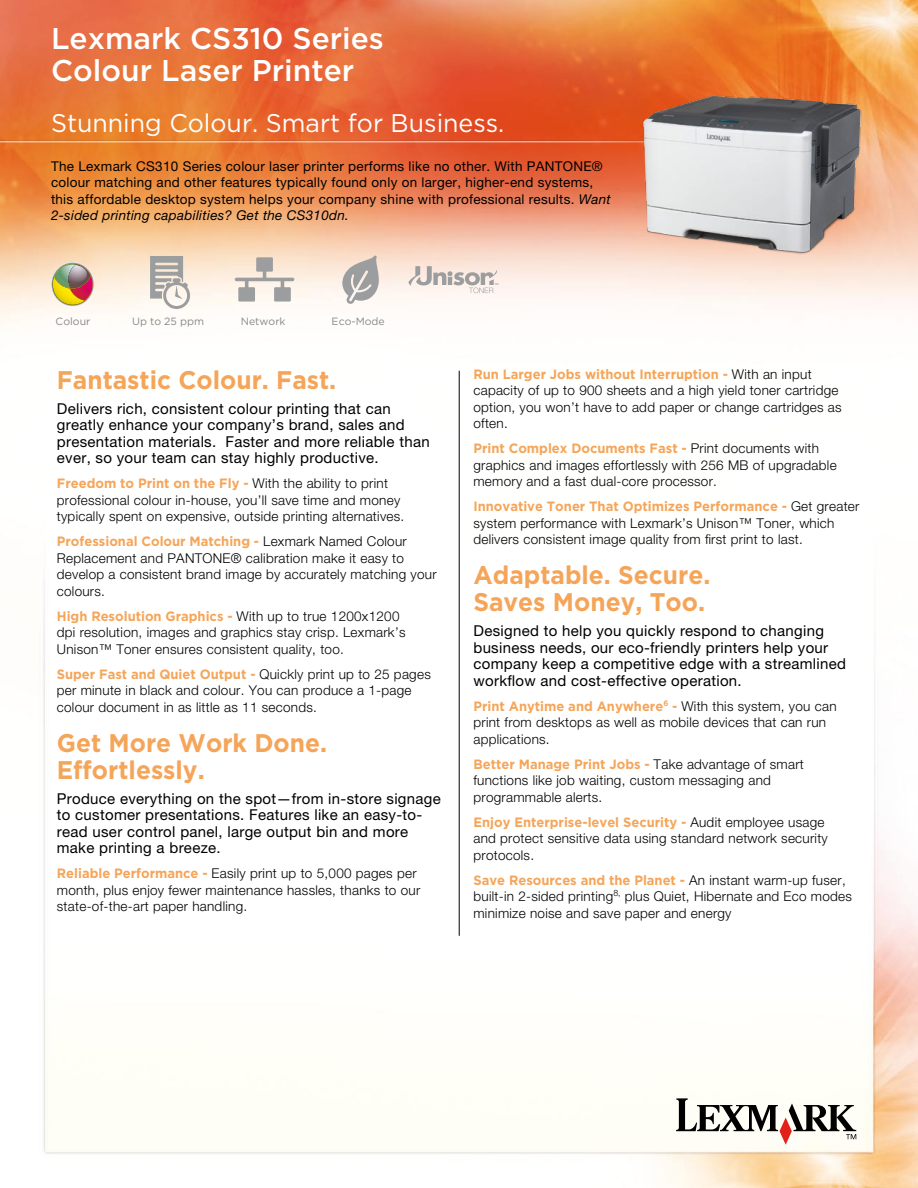
<style>
.page{position:relative;width:918px;height:1188px;background:#fff}
.page>*{position:absolute;margin:0;border:0;box-sizing:border-box;transform-origin:0 0}
.t1{font:500 30px/31.5px "Gotham";color:#fff}
.t2{font:700 25.5px/27px "Gotham";color:#f5a559;scale:.96 1}
.t3{font:25.5px "Gotham";color:#fff}
.t4{font:15px/16.5px "Helvetica Neue LT Pro";letter-spacing:.02em;color:#000}
.t5{font:13.8px "Helvetica Neue LT Std";color:#9c9d9f}
.t6{font:300 13.5px/16.5px "Helvetica Neue LT Pro";letter-spacing:.02em;color:#000}
.t7{font:700 13.5px "Gotham";color:#f5a559;scale:.96 1}
.t8{font:13.5px/16.5px "Helvetica Neue LT Pro";letter-spacing:.02em;color:#000}
.t9{font:12.45px "Helvetica Neue LT Std";color:#9c9d9f}
.t10{font:12px "Helvetica Neue LT Std";color:#9c9d9f}
.t11{font:10.5px "Gotham";color:#878889}
.s1{font-style:italic}
.s2{font-family:"Helvetica Neue LT Pro";font-weight:300;color:#000}
.s3{font-family:"Gotham";font-weight:700;color:#f5a559}
</style>
<div class="page">
<img style="left:0;top:0;width:918px;height:1188px">
<img style="left:0;top:130px;width:918px;height:23px">
<svg style="left:408px;top:266px;width:90px;height:27px;background:#dfd5d0"></svg>
<svg style="left:342px;top:256px;width:37px;height:48px;background:#c2bdba"></svg>
<svg style="left:150px;top:256px;width:40px;height:53px;background:#c9c5bf"></svg>
<svg style="left:235px;top:257px;width:59px;height:45px;background:#d8cfc7"></svg>
<svg style="left:676px;top:1098px;width:180px;height:47px"></svg>
<img style="left:637px;top:88px;width:230px;height:169px">
<hr style="left:459px;top:371px;width:1px;height:565px;background:#000">
<svg style="left:51px;top:262px;width:43px;height:44px"></svg>
<svg style="left:53px;top:264px;width:40px;height:41px;background:#bc9a68"></svg>
<h1 class="t1" style="left:51px;top:22px;width:334px">Lexmark CS310 Series<br>Colour Laser Printer</h1>
<h2 class="t3" style="left:51px;top:109px;width:455px">Stunning Colour. Smart for Business.</h2>
<p class="t8" style="left:51px;top:157px;width:561px">The Lexmark CS310 Series colour laser printer performs like no other. With PANTONE® colour matching and other features typically found only on larger, higher-end systems, this affordable desktop system helps your company shine with professional results. <span class="s1">Want 2-sided printing capabilities? Get the CS310dn.</span></p>
<p class="t10" style="left:137px;top:308px;width:72px">Up to 35ppm</p>
<p class="t10" style="left:242px;top:308px;width:46px">Network</p>
<p class="t10" style="left:323px;top:308px;width:57px">Eco-mode</p>
<p class="t9" style="left:53px;top:309px;width:52px">2.4" LCD</p>
<p class="t9" style="left:138px;top:309px;width:75px">Up to 35ppm</p>
<p class="t9" style="left:248px;top:309px;width:48px">Network</p>
<p class="t9" style="left:332px;top:309px;width:60px">Eco-mode</p>
<p class="t11" style="left:56px;top:315px;width:36px">Colour</p>
<p class="t11" style="left:332px;top:315px;width:55px">Eco-Mode</p>
<p class="t11" style="left:241px;top:315px;width:46px">Network</p>
<p class="t11" style="left:132px;top:315px;width:74px">Up to 25 ppm</p>
<p class="t5" style="left:125px;top:315px;width:83px">Up to 35ppm</p>
<p class="t5" style="left:247px;top:315px;width:53px">Network</p>
<p class="t5" style="left:340px;top:315px;width:66px">Eco-mode</p>
<h2 class="t2" style="left:57px;top:366px;width:293px">Fantastic Colour. Fast.</h2>
<p class="t4" style="left:57px;top:400px;width:374px">Delivers rich, consistent colour printing that can greatly enhance your company’s brand, sales and presentation materials. Faster and more reliable than ever, so your team can stay highly productive.</p>
<p class="t7" style="left:57px;top:476px;width:346px">Freedom to Print on the Fly - <span class="s2">With the ability to print</span></p>
<p class="t6" style="left:57px;top:492px;width:349px">professional colour in-house, you’ll save time and money typically spent on expensive, outside printing alternatives.</p>
<p class="t7" style="left:57px;top:534px;width:366px">Professional Colour Matching - <span class="s2">Lexmark Named Colour</span></p>
<p class="t6" style="left:57px;top:550px;width:381px">Replacement and PANTONE® calibration make it easy to develop a consistent brand image by accurately matching your colours.</p>
<p class="t7" style="left:57px;top:608px;width:359px">High Resolution Graphics - <span class="s2">With up to true 1200x1200</span></p>
<p class="t6" style="left:57px;top:624px;width:350px">dpi resolution, images and graphics stay crisp. Lexmark’s<br>Unison™ Toner ensures consistent quality, too.</p>
<p class="t7" style="left:57px;top:666px;width:391px">Super Fast and Quiet Output - <span class="s2">Quickly print up to 25 pages</span></p>
<p class="t6" style="left:57px;top:682px;width:356px">per minute in black and colour. You can produce a 1-page colour document in as little as 11 seconds.</p>
<h2 class="t2" style="left:57px;top:728px;width:283px">Get More Work Done.<br>Effortlessly.</h2>
<p class="t4" style="left:57px;top:790px;width:385px">Produce everything on the spot—from in-store signage to customer presentations. Features like an easy-to&shy;read user control panel, large output bin and more make printing a breeze.</p>
<p class="t6" style="left:57px;top:865px;width:365px"><span class="s3">Reliable Performance -</span> Easily print up to 5,000 pages per month, plus enjoy fewer maintenance hassles, thanks to our state-of-the-art paper handling.</p>
<p class="t7" style="left:473px;top:366px;width:354px">Run Larger Jobs without Interruption - <span class="s2">With an input</span></p>
<p class="t6" style="left:473px;top:382px;width:370px">capacity of up to 900 sheets and a high yield toner cartridge option, you won’t have to add paper or change cartridges as often.</p>
<p class="t7" style="left:473px;top:441px;width:362px">Print Complex Documents Fast - <span class="s2">Print documents with</span></p>
<p class="t6" style="left:473px;top:457px;width:365px">graphics and images effortlessly with 256 MB of upgradable memory and a fast dual-core processor.</p>
<p class="t7" style="left:473px;top:499px;width:404px">Innovative Toner That Optimizes Performance - <span class="s2">Get greater</span></p>
<p class="t6" style="left:473px;top:515px;width:362px">system performance with Lexmark’s Unison™ Toner, which delivers consistent image quality from first print to last.</p>
<h2 class="t2" style="left:473px;top:561px;width:248px">Adaptable. Secure.<br>Saves Money, Too.</h2>
<p class="t4" style="left:473px;top:622px;width:374px">Designed to help you quickly respond to changing business needs, our eco-friendly printers help your company keep a competitive edge with a streamlined workflow and cost-effective operation.</p>
<p class="t7" style="left:473px;top:698px;width:380px">Print Anytime and Anywhere<sup>6</sup> - <span class="s2">With this system, you can</span></p>
<p class="t6" style="left:473px;top:714px;width:354px">print from desktops as well as mobile devices that can run applications.</p>
<p class="t7" style="left:473px;top:756px;width:346px">Better Manage Print Jobs - <span class="s2">Take advantage of smart</span></p>
<p class="t6" style="left:473px;top:772px;width:299px">functions like job waiting, custom messaging and programmable alerts.</p>
<p class="t7" style="left:473px;top:814px;width:367px">Enjoy Enterprise-level Security - <span class="s2">Audit employee usage</span></p>
<p class="t6" style="left:473px;top:830px;width:356px">and protect sensitive data using standard network security protocols.</p>
<p class="t7" style="left:473px;top:872px;width:389px">Save Resources and the Planet - <span class="s2">An instant warm-up fuser,</span></p>
<p class="t6" style="left:473px;top:888px;width:380px">built-in 2-sided printing<sup>8,</sup> plus Quiet, Hibernate and Eco modes minimize noise and save paper and energy</p>
</div>
